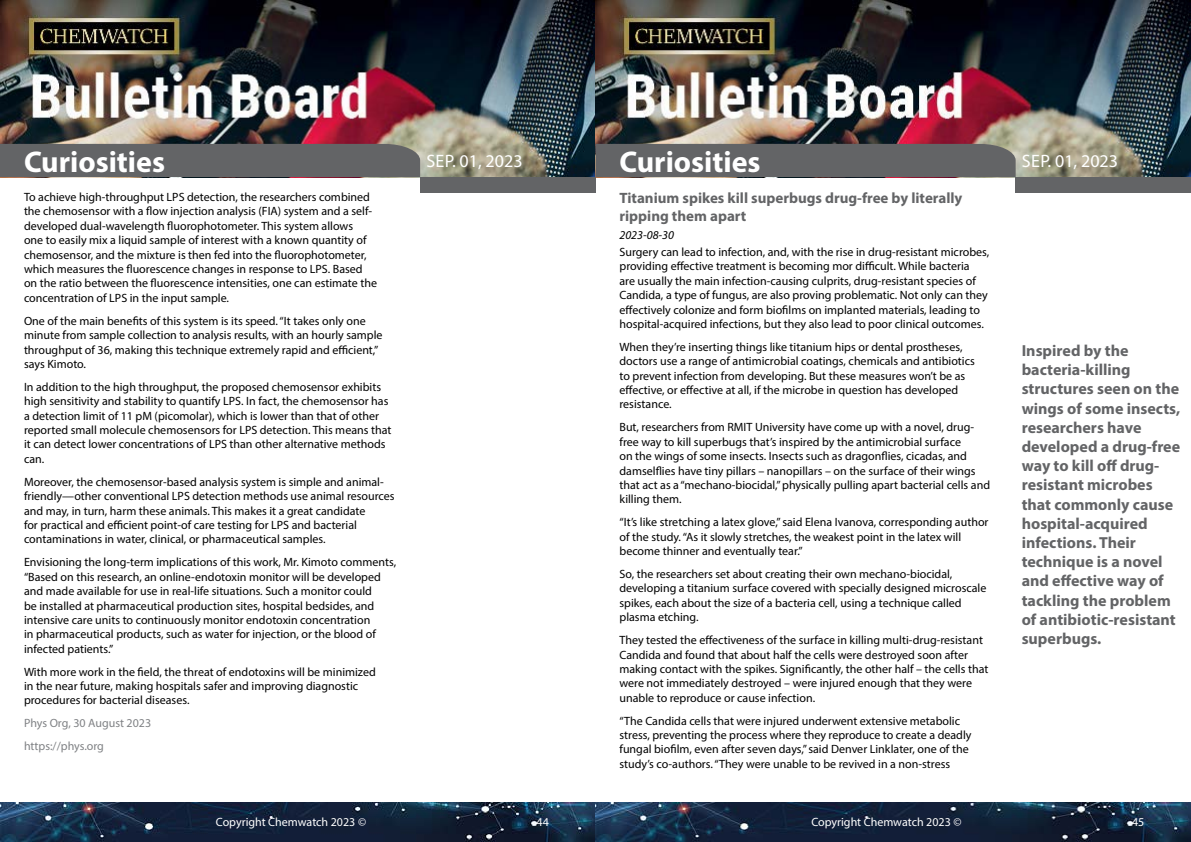
<style>
.page{position:relative;width:1191px;height:842px;background:#fff}
.page>*{position:absolute;margin:0;border:0;box-sizing:border-box;transform-origin:0 0}
.t1{font:700 30px "Myriad Pro";color:#fff}
.t2{font:18px "Myriad Pro";color:#fff}
.t3{font:700 16px/19.2px "Myriad Pro";color:#636466}
.t4{font:700 15px/18px "Myriad Pro";color:#636466}
.t5{font:12px/14.4px "Myriad Pro";color:#000}
.t6{font:12px "Myriad Pro";color:#fff}
.t7{font:12px/22.9px "Myriad Pro";color:#808285}
.t8{font:italic 12px "Myriad Pro";color:#000}
</style>
<div class="page">
<img style="left:0;top:0;width:1191px;height:177px">
<div style="left:420px;top:177px;width:175px;height:15px;background:#636466"></div>
<div style="left:1015px;top:177px;width:176px;height:15px;background:#636466"></div>
<div style="left:0;top:144px;width:420px;height:33px;background:#636466"></div>
<div style="left:595px;top:144px;width:420px;height:33px;background:#636466"></div>
<img style="left:0;top:802px;width:1191px;height:40px">
<h1 class="t1" style="left:24px;top:142px;width:142px">Curiosities</h1>
<h1 class="t1" style="left:619px;top:142px;width:142px">Curiosities</h1>
<p class="t5" style="left:24px;top:190px;width:354px">To achieve high-throughput LPS detection, the researchers combined the chemosensor with a flow injection analysis (FIA) system and a self&shy;developed dual-wavelength fluorophotometer. This system allows<br>one to easily mix a liquid sample of interest with a known quantity of chemosensor, and the mixture is then fed into the fluorophotometer, which measures the fluorescence changes in response to LPS. Based on the ratio between the fluorescence intensities, one can estimate the concentration of LPS in the input sample.</p>
<p class="t5" style="left:24px;top:313px;width:360px">One of the main benefits of this system is its speed. “It takes only one minute from sample collection to analysis results, with an hourly sample throughput of 36, making this technique extremely rapid and efficient,” says Kimoto.</p>
<p class="t5" style="left:24px;top:379px;width:369px">In addition to the high throughput, the proposed chemosensor exhibits high sensitivity and stability to quantify LPS. In fact, the chemosensor has a detection limit of 11 pM (picomolar), which is lower than that of other reported small molecule chemosensors for LPS detection. This means that it can detect lower concentrations of LPS than other alternative methods can.</p>
<p class="t5" style="left:24px;top:474px;width:372px">Moreover, the chemosensor-based analysis system is simple and animal&shy;friendly—other conventional LPS detection methods use animal resources and may, in turn, harm these animals. This makes it a great candidate<br>for practical and efficient point-of care testing for LPS and bacterial contaminations in water, clinical, or pharmaceutical samples.</p>
<p class="t5" style="left:24px;top:555px;width:374px">Envisioning the long-term implications of this work, Mr. Kimoto comments, “Based on this research, an online-endotoxin monitor will be developed and made available for use in real-life situations. Such a monitor could<br>be installed at pharmaceutical production sites, hospital bedsides, and intensive care units to continuously monitor endotoxin concentration<br>in pharmaceutical products, such as water for injection, or the blood of infected patients.”</p>
<p class="t5" style="left:24px;top:664px;width:353px">With more work in the field, the threat of endotoxins will be minimized in the near future, making hospitals safer and improving diagnostic procedures for bacterial diseases.</p>
<p class="t7" style="left:24px;top:712px;width:129px">Phys Org, 30 August 2023 https://phys.org</p>
<h2 class="t2" style="left:426px;top:149px;width:98px">Sep. 01, 2023</h2>
<h2 class="t2" style="left:1022px;top:149px;width:98px">Sep. 01, 2023</h2>
<p class="t4" style="left:619px;top:189px;width:344px">Titanium spikes kill superbugs drug-free by literally ripping them apart</p>
<p class="t8" style="left:619px;top:227px;width:56px">2023-08-30</p>
<p class="t5" style="left:619px;top:244px;width:371px">Surgery can lead to infection, and, with the rise in drug-resistant microbes, providing effective treatment is becoming mor difficult. While bacteria<br>are usually the main infection-causing culprits, drug-resistant species of Candida, a type of fungus, are also proving problematic. Not only can they effectively colonize and form biofilms on implanted materials, leading to hospital-acquired infections, but they also lead to poor clinical outcomes.</p>
<p class="t5" style="left:619px;top:339px;width:357px">When they’re inserting things like titanium hips or dental prostheses, doctors use a range of antimicrobial coatings, chemicals and antibiotics to prevent infection from developing. But these measures won’t be as effective, or effective at all, if the microbe in question has developed resistance.</p>
<p class="t5" style="left:619px;top:420px;width:372px">But, researchers from RMIT University have come up with a novel, drug&shy;free way to kill superbugs that’s inspired by the antimicrobial surface<br>on the wings of some insects. Insects such as dragonflies, cicadas, and damselflies have tiny pillars – nanopillars – on the surface of their wings that act as a “mechano-biocidal,” physically pulling apart bacterial cells and killing them.</p>
<p class="t5" style="left:619px;top:515px;width:370px">“It’s like stretching a latex glove,” said Elena Ivanova, corresponding author of the study. “As it slowly stretches, the weakest point in the latex will become thinner and eventually tear.”</p>
<p class="t5" style="left:619px;top:567px;width:368px">So, the researchers set about creating their own mechano-biocidal, developing a titanium surface covered with specially designed microscale spikes, each about the size of a bacteria cell, using a technique called plasma etching.</p>
<p class="t5" style="left:619px;top:633px;width:370px">They tested the effectiveness of the surface in killing multi-drug-resistant Candida and found that about half the cells were destroyed soon after making contact with the spikes. Significantly, the other half – the cells that were not immediately destroyed – were injured enough that they were unable to reproduce or cause infection.</p>
<p class="t5" style="left:619px;top:713px;width:353px">“The Candida cells that were injured underwent extensive metabolic stress, preventing the process where they reproduce to create a deadly fungal biofilm, even after seven days,” said Denver Linklater, one of the study’s co-authors. “They were unable to be revived in a non-stress</p>
<p class="t3" style="left:1021px;top:340px;width:160px">Inspired by the bacteria-killing structures seen on the wings of some insects, researchers have developed a drug-free way to kill off drug&shy;resistant microbes that commonly cause hospital-acquired infections. Their technique is a novel and effective way of tackling the problem of antibiotic-resistant superbugs.</p>
<p class="t6" style="left:216px;top:815px;width:152px">Copyright Chemwatch 2023 ©</p>
<p class="t6" style="left:536px;top:815px;width:14px">44</p>
<p class="t6" style="left:811px;top:815px;width:152px">Copyright Chemwatch 2023 ©</p>
<p class="t6" style="left:1132px;top:815px;width:14px">45</p>
</div>
